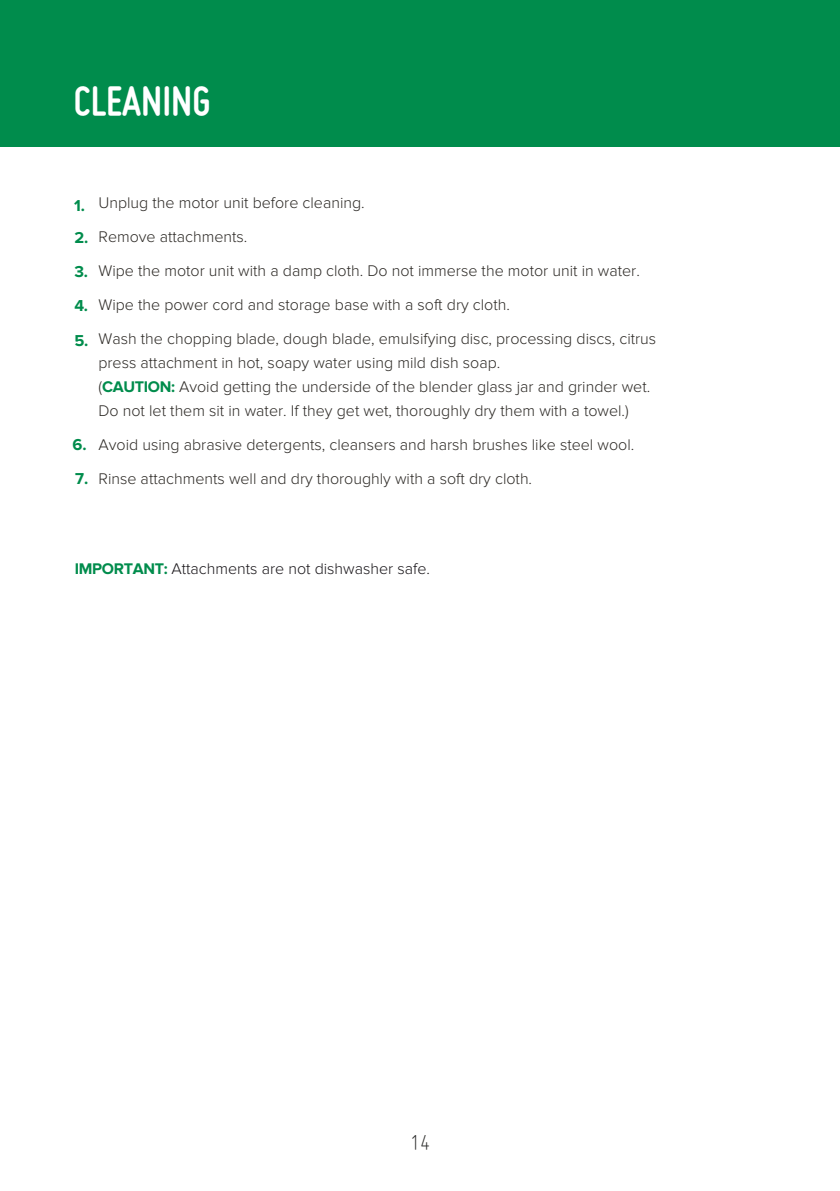
<style>
.page{position:relative;width:840px;height:1191px;background:#fff}
.page>*{position:absolute;margin:0;border:0;box-sizing:border-box;transform-origin:0 0}
.t1{font:700 44px "Miso";color:#fff}
.t2{font:300 24px "Miso";color:#2f2f2e}
.t3{font:700 16.4px/34.2px "Proxima Nova";color:#008c4c;text-align:justify}
.t4{font:300 16px/34px "Proxima Nova";color:#2d2a26}
.t5{font:300 16px "Proxima Nova";color:#1a171b}
.s1{font-weight:700;color:#008c4c}
</style>
<div class="page">
<div style="left:0;top:0;width:839px;height:146px;background:#008c4c"></div>
<h1 class="t1" style="left:74px;top:76px;width:138px">CLEANING</h1>
<p class="t3" style="left:74px;top:189px;width:12px">1.</p>
<p class="t3" style="left:74px;top:221px;width:16px">2.<br>3.<br>4.<br>5.</p>
<p class="t3" style="left:73px;top:427px;width:17px">6.<br>7.</p>
<p class="t4" style="left:98px;top:186px;width:559px">Unplug the motor unit before cleaning.<br>Remove attachments.<br>Wipe the motor unit with a damp cloth. Do not immerse the motor unit in water.<br>Wipe the power cord and storage base with a soft dry cloth.<br>Wash the chopping blade, dough blade, emulsifying disc, processing discs, citrus</p>
<p class="t4" style="left:98px;top:351px;width:553px;line-height:24px">press attachment in hot, soapy water using mild dish soap.<br>(<span class="s1">CAUTION:</span> Avoid getting the underside of the blender glass jar and grinder wet.<br>Do not let them sit in water. If they get wet, thoroughly dry them with a towel.)</p>
<p class="t4" style="left:98px;top:428px;width:537px">Avoid using abrasive detergents, cleansers and harsh brushes like steel wool.<br>Rinse attachments well and dry thoroughly with a soft dry cloth.</p>
<p class="t5" style="left:75px;top:561px;width:356px"><span class="s1">IMPORTANT:</span> Attachments are not dishwasher safe.</p>
<h2 class="t2" style="left:410px;top:1129px;width:21px">14</h2>
</div>
